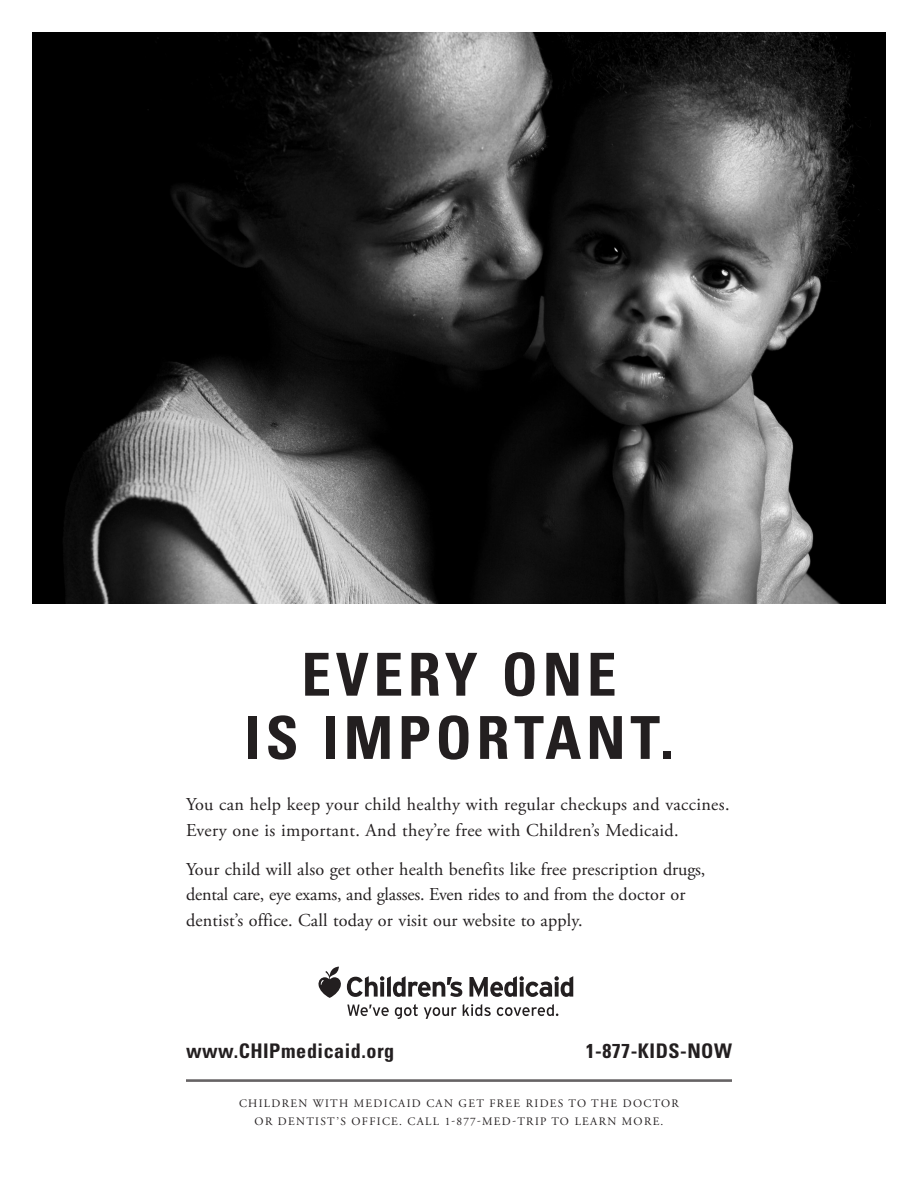
<style>
.page{position:relative;width:918px;height:1188px;background:#fff}
.page>*{position:absolute;margin:0;border:0;box-sizing:border-box;transform-origin:0 0}
.t1{font:700 condensed 59.25px/63.3px "Univers LT Std";letter-spacing:.08em;color:#231f20;text-align:center}
.t2{font:700 condensed 20.1px "Univers LT Std";letter-spacing:.025em;color:#231f20}
.t3{font:18.15px/25.7px "Adobe Garamond Pro";letter-spacing:.01em;color:#231f20}
.t4{font:11.4px/17.9px "Adobe Garamond Pro";letter-spacing:.115em;color:#231f20;text-align:center}
</style>
<div class="page">
<img style="left:32px;top:32px;width:854px;height:572px">
<svg style="left:319px;top:967px;width:22px;height:31px"></svg>
<svg style="left:347px;top:976px;width:115px;height:21px"></svg>
<svg style="left:469px;top:976px;width:104px;height:21px"></svg>
<svg style="left:347px;top:1005px;width:42px;height:11px"></svg>
<svg style="left:395px;top:1004px;width:23px;height:15px"></svg>
<svg style="left:424px;top:1007px;width:33px;height:12px"></svg>
<svg style="left:463px;top:1004px;width:28px;height:12px"></svg>
<svg style="left:497px;top:1004px;width:61px;height:12px"></svg>
<hr style="left:186px;top:1080px;width:546px;height:1px;background:#231f20">
<hr style="left:186px;top:1081px;width:546px;height:1px;background:#231f20">
<p class="t1" style="left:244px;top:643px;width:431px">EVERY ONE<br>IS IMPORTANT.</p>
<p class="t3" style="left:186px;top:792px;width:545px">You can help keep your child healthy with regular checkups and vaccines.<br>Every one is important. And they’re free with Children’s Medicaid.</p>
<p class="t3" style="left:186px;top:857px;width:521px">Your child will also get other health benefits like free prescription drugs, dental care, eye exams, and glasses. Even rides to and from the doctor or dentist’s office. Call today or visit our website to apply.</p>
<p class="t2" style="left:186px;top:1039px;width:210px">www.CHIPmedicaid.org</p>
<p class="t2" style="left:586px;top:1039px;width:148px">1-877-KIDS-NOW</p>
<p class="t4" style="left:239px;top:1095px;width:441px">CHILDREN WITH MEDICAID CAN GET FREE RIDES TO THE DOCTOR<br>OR DENTIST’S OFFICE. CALL 1-877-MED-TRIP TO LEARN MORE.</p>
</div>
